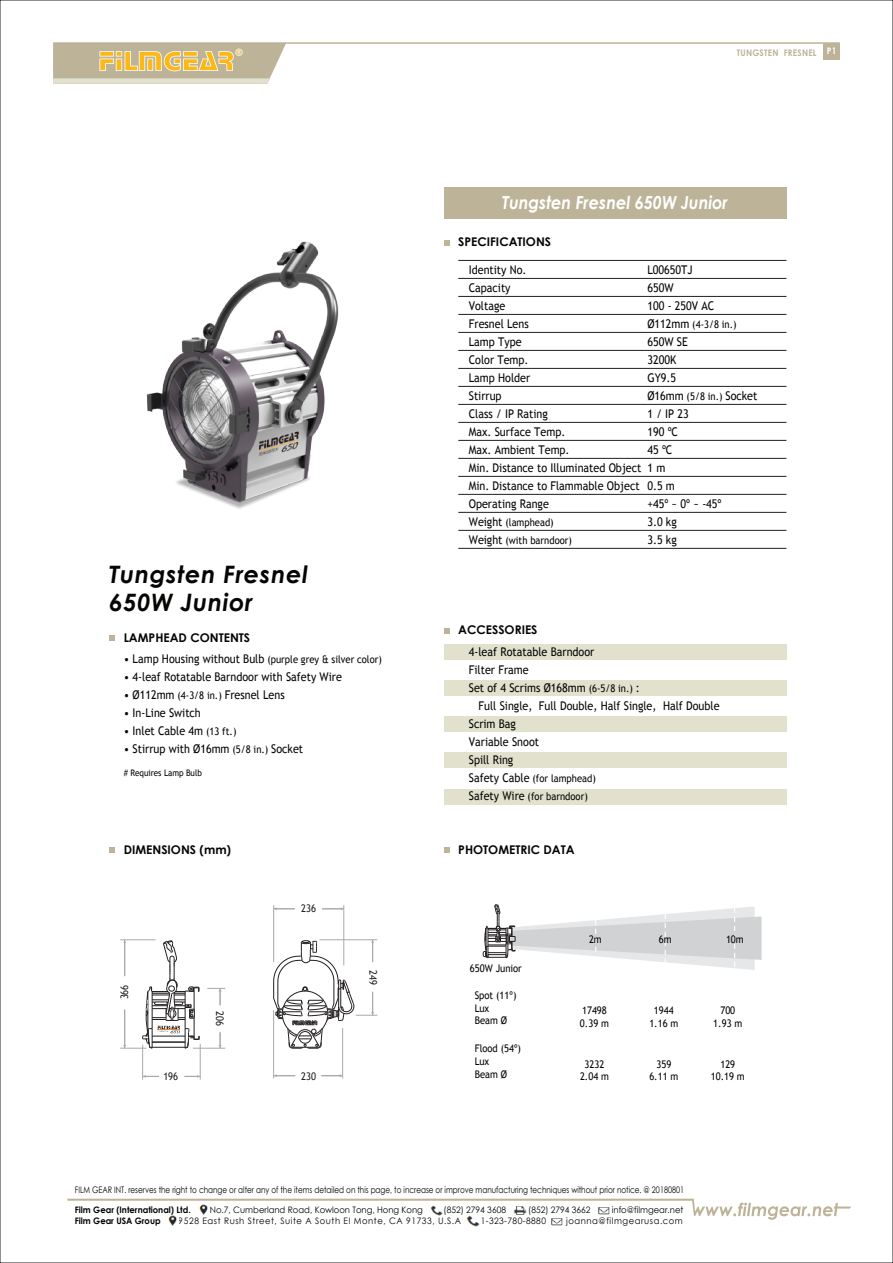
<style>
.page{position:relative;width:893px;height:1263px;background:#fff}
.page>*{position:absolute;margin:0;border:0;box-sizing:border-box;transform-origin:0 0}
.t1{font:italic 700 24px/28.8px "Century Gothic";letter-spacing:.025em;color:#050504}
.t2{font:italic 700 18px "Century Gothic";color:#fff;scale:.9 1}
.t3{font:12px/18px "Trebuchet MS";color:#050504;scale:.9 1}
.t4{font:700 12px "Century Gothic";color:#050504}
.t5{font:10.5px/12.6px "Trebuchet MS";color:#050504;scale:.9 1}
.t6{font:10.5px "Trebuchet MS";color:#231f20;scale:.9 1}
.t7{font:9px "Century Gothic";color:#000;scale:.81 1}
.t8{font:700 9px "Century Gothic";letter-spacing:.025em;color:#bdb398;scale:.92 1}
.t9{font:9px "Trebuchet MS";color:#050504;scale:.9 1}
.t10{font:8.85px "Century Gothic";color:#000;scale:.95 1}
.t11{font:8.85px "Century Gothic";letter-spacing:.065em;color:#000;scale:.95 1}
.t12{font:700 8.85px "Century Gothic";color:#000;scale:.95 1}
.t13{font:8.85px "Century Gothic";letter-spacing:.05em;color:#000;scale:.95 1}
.s1{font-size:12px}
.s2{font-size:10.5px}
</style>
<div class="page">
<div style="left:824px;top:43px;width:16px;height:16px;background:#bdb398"></div>
<svg style="left:53px;top:44px;width:233px;height:40px;background:#d0c198"></svg>
<hr style="left:53px;top:42px;width:787px;height:2px;background:#bdb398">
<svg style="left:67px;top:1199px;width:784px;height:28px"></svg>
<svg style="left:483px;top:904px;width:278px;height:66px"></svg>
<hr style="left:120px;top:939px;width:36px;height:1px;background:#a7a8ac">
<svg style="left:120px;top:940px;width:80px;height:109px"></svg>
<svg style="left:185px;top:1074px;width:15px;height:4px"></svg>
<svg style="left:143px;top:1074px;width:16px;height:4px"></svg>
<hr style="left:142px;top:1045px;width:1px;height:35px;background:#a7a8ac">
<hr style="left:200px;top:1044px;width:1px;height:36px;background:#a7a8ac">
<svg style="left:273px;top:940px;width:104px;height:109px"></svg>
<hr style="left:319px;top:939px;width:58px;height:1px;background:#a7a8ac">
<svg style="left:274px;top:1074px;width:21px;height:3px"></svg>
<svg style="left:321px;top:1074px;width:21px;height:3px"></svg>
<hr style="left:342px;top:1028px;width:1px;height:50px;background:#a7a8ac">
<hr style="left:273px;top:1010px;width:1px;height:68px;background:#a7a8ac">
<svg style="left:218px;top:1032px;width:4px;height:16px"></svg>
<hr style="left:193px;top:1048px;width:32px;height:1px;background:#a7a8ac">
<svg style="left:207px;top:988px;width:18px;height:17px"></svg>
<svg style="left:274px;top:907px;width:21px;height:3px"></svg>
<svg style="left:322px;top:907px;width:22px;height:3px"></svg>
<hr style="left:344px;top:905px;width:1px;height:60px;background:#a7a8ac">
<hr style="left:273px;top:905px;width:1px;height:57px;background:#a7a8ac">
<img style="left:146px;top:241px;width:193px;height:268px">
<svg style="left:444px;top:847px;width:6px;height:6px"></svg>
<hr style="left:458px;top:278px;width:328px;height:1px;background:#231f20">
<hr style="left:458px;top:296px;width:328px;height:1px;background:#231f20">
<hr style="left:458px;top:314px;width:328px;height:1px;background:#231f20">
<hr style="left:458px;top:332px;width:328px;height:1px;background:#231f20">
<hr style="left:458px;top:350px;width:328px;height:1px;background:#231f20">
<hr style="left:458px;top:368px;width:328px;height:1px;background:#231f20">
<hr style="left:458px;top:386px;width:328px;height:1px;background:#231f20">
<hr style="left:458px;top:404px;width:328px;height:1px;background:#231f20">
<hr style="left:458px;top:422px;width:328px;height:1px;background:#231f20">
<hr style="left:458px;top:440px;width:328px;height:1px;background:#231f20">
<hr style="left:458px;top:458px;width:328px;height:1px;background:#231f20">
<hr style="left:458px;top:476px;width:328px;height:1px;background:#231f20">
<hr style="left:458px;top:494px;width:328px;height:1px;background:#231f20">
<hr style="left:458px;top:512px;width:328px;height:1px;background:#231f20">
<hr style="left:458px;top:530px;width:328px;height:1px;background:#231f20">
<hr style="left:458px;top:548px;width:328px;height:1px;background:#231f20">
<hr style="left:458px;top:260px;width:328px;height:1px;background:#231f20">
<svg style="left:444px;top:240px;width:6px;height:5px"></svg>
<div style="left:444px;top:187px;width:342px;height:32px;background:#bdb398"></div>
<svg style="left:109px;top:847px;width:6px;height:6px"></svg>
<svg style="left:444px;top:628px;width:6px;height:5px"></svg>
<div style="left:444px;top:644px;width:342px;height:16px;background:#e1e1ce"></div>
<div style="left:444px;top:680px;width:342px;height:16px;background:#e1e1ce"></div>
<div style="left:444px;top:716px;width:342px;height:16px;background:#e1e1ce"></div>
<div style="left:444px;top:752px;width:342px;height:16px;background:#e1e1ce"></div>
<div style="left:444px;top:789px;width:342px;height:15px;background:#e1e1ce"></div>
<svg style="left:109px;top:635px;width:6px;height:6px"></svg>
<p class="t8" style="left:737px;top:46px;width:110px">TUNGSTEN FRESNEL <sup>P1</sup></p>
<h2 class="t2" style="left:502px;top:189px;width:252px">Tungsten Fresnel 650W Junior</h2>
<p class="t4" style="left:458px;top:233px;width:94px">SPECIFICATIONS</p>
<h1 class="t1" style="left:109px;top:558px;width:200px">Tungsten Fresnel<br>650W Junior</h1>
<p class="t4" style="left:124px;top:628px;width:128px">LAMPHEAD CONTENTS</p>
<p class="t5" style="left:124px;top:653px;width:288px"><span class="s1">• Lamp Housing without Bulb</span> (purple grey &amp; silver color)</p>
<p class="t3" style="left:124px;top:668px;width:244px">• 4-leaf Rotatable Barndoor with Safety Wire</p>
<p class="t3" style="left:124px;top:686px;width:180px">• Ø112mm <span class="s2">(4-3/8 in.)</span> Fresnel Lens</p>
<p class="t3" style="left:124px;top:704px;width:87px">• In-Line Switch</p>
<p class="t3" style="left:124px;top:722px;width:127px">• Inlet Cable 4m <span class="s2">(13 ft.)</span></p>
<p class="t3" style="left:124px;top:740px;width:201px">• Stirrup with Ø16mm <span class="s2">(5/8 in.)</span> Socket</p>
<p class="t9" style="left:124px;top:767px;width:88px"># Requires Lamp Bulb</p>
<p class="t4" style="left:124px;top:840px;width:109px">DIMENSIONS (mm)</p>
<p class="t6" style="left:118px;top:999px;width:18px;rotate:-90deg">366</p>
<p class="t6" style="left:163px;top:1070px;width:18px">196</p>
<p class="t6" style="left:226px;top:1011px;width:18px;rotate:90deg">206</p>
<p class="t6" style="left:301px;top:902px;width:18px">236</p>
<p class="t6" style="left:301px;top:1070px;width:18px">230</p>
<p class="t6" style="left:379px;top:970px;width:18px;rotate:90deg">249</p>
<p class="t3" style="left:469px;top:261px;width:193px">Identity No.<br>Capacity<br>Voltage<br>Fresnel Lens<br>Lamp Type<br>Color Temp.<br>Lamp Holder<br>Stirrup<br>Class / IP Rating<br>Max. Surface Temp.<br>Max. Ambient Temp.<br>Min. Distance to Illuminated Object<br>Min. Distance to Flammable Object<br>Operating Range</p>
<p class="t5" style="left:469px;top:513px;width:116px;line-height:18px"><span class="s1">Weight</span> (lamphead)<br><span class="s1">Weight</span> (with barndoor)</p>
<p class="t3" style="left:647px;top:261px;width:76px">L00650TJ<br>650W<br>100 - 250V AC</p>
<p class="t5" style="left:647px;top:318px;width:101px"><span class="s1">Ø112mm</span> (4-3/8 in.)</p>
<p class="t3" style="left:647px;top:333px;width:124px">650W SE<br>3200K<br>GY9.5<br>Ø16mm <span class="s2">(5/8 in.)</span> Socket<br>1 / IP 23<br>190 ºC<br>45 ºC<br>1 m<br>0.5 m<br>+45º ~ 0º ~ -45º<br>3.0 kg<br>3.5 kg</p>
<p class="t4" style="left:458px;top:621px;width:81px">ACCESSORIES</p>
<p class="t3" style="left:469px;top:643px;width:141px">4-leaf Rotatable Barndoor</p>
<p class="t3" style="left:469px;top:661px;width:68px">Filter Frame</p>
<p class="t3" style="left:469px;top:679px;width:192px">Set of 4 Scrims Ø168mm <span class="s2">(6-5/8 in.)</span> :</p>
<p class="t3" style="left:479px;top:697px;width:269px">Full Single, Full Double, Half Single, Half Double</p>
<p class="t3" style="left:469px;top:715px;width:54px">Scrim Bag</p>
<p class="t3" style="left:469px;top:733px;width:80px">Variable Snoot</p>
<p class="t3" style="left:469px;top:751px;width:51px">Spill Ring</p>
<p class="t5" style="left:469px;top:769px;width:143px;line-height:18px"><span class="s1">Safety Cable</span> (for lamphead)<br><span class="s1">Safety Wire</span> (for barndoor)</p>
<p class="t4" style="left:458px;top:840px;width:118px">PHOTOMETRIC DATA</p>
<p class="t5" style="left:470px;top:962px;width:59px">650W Junior</p>
<p class="t5" style="left:589px;top:933px;width:16px">2m</p>
<p class="t5" style="left:659px;top:933px;width:16px">6m</p>
<p class="t5" style="left:726px;top:933px;width:21px">10m</p>
<p class="t5" style="left:475px;top:989px;width:48px">Spot (11º)<br>Lux<br>Beam Ø</p>
<p class="t5" style="left:475px;top:1042px;width:53px">Flood (54º)<br>Lux<br>Beam Ø</p>
<p class="t5" style="left:580px;top:1004px;width:34px">17498<br>0.39 m</p>
<p class="t5" style="left:649px;top:1004px;width:34px;text-align:center">1944<br>1.16 m</p>
<p class="t5" style="left:713px;top:1004px;width:34px;text-align:center">700<br>1.93 m</p>
<p class="t5" style="left:580px;top:1057px;width:34px;text-align:center">3232<br>2.04 m</p>
<p class="t5" style="left:649px;top:1057px;width:34px;text-align:center">359<br>6.11 m</p>
<p class="t5" style="left:711px;top:1057px;width:39px;text-align:center">129<br>10.19 m</p>
<p class="t7" style="left:75px;top:1183px;width:754px">FILM GEAR INT. reserves the right to change or alter any of the items detailed on this page, to increase or improve manufacturing techniques without prior notice. @ 20180801</p>
<p class="t12" style="left:75px;top:1214px;width:92px">Film Gear USA Group</p>
<p class="t11" style="left:179px;top:1215px;width:299px">9528 East Rush Street, Suite A South El Monte, CA 91733, U.S.A</p>
<p class="t13" style="left:481px;top:1215px;width:70px">1-323-780-8880</p>
<p class="t11" style="left:566px;top:1215px;width:124px">joanna@filmgearusa.com</p>
<p class="t12" style="left:75px;top:1203px;width:123px">Film Gear (International) Ltd.</p>
<p class="t10" style="left:210px;top:1204px;width:226px">No.7, Cumberland Road, Kowloon Tong, Hong Kong</p>
<p class="t10" style="left:444px;top:1204px;width:67px">(852) 2794 3608</p>
<p class="t10" style="left:528px;top:1204px;width:67px">(852) 2794 3662</p>
<p class="t10" style="left:612px;top:1204px;width:77px">info@filmgear.net</p>
</div>
